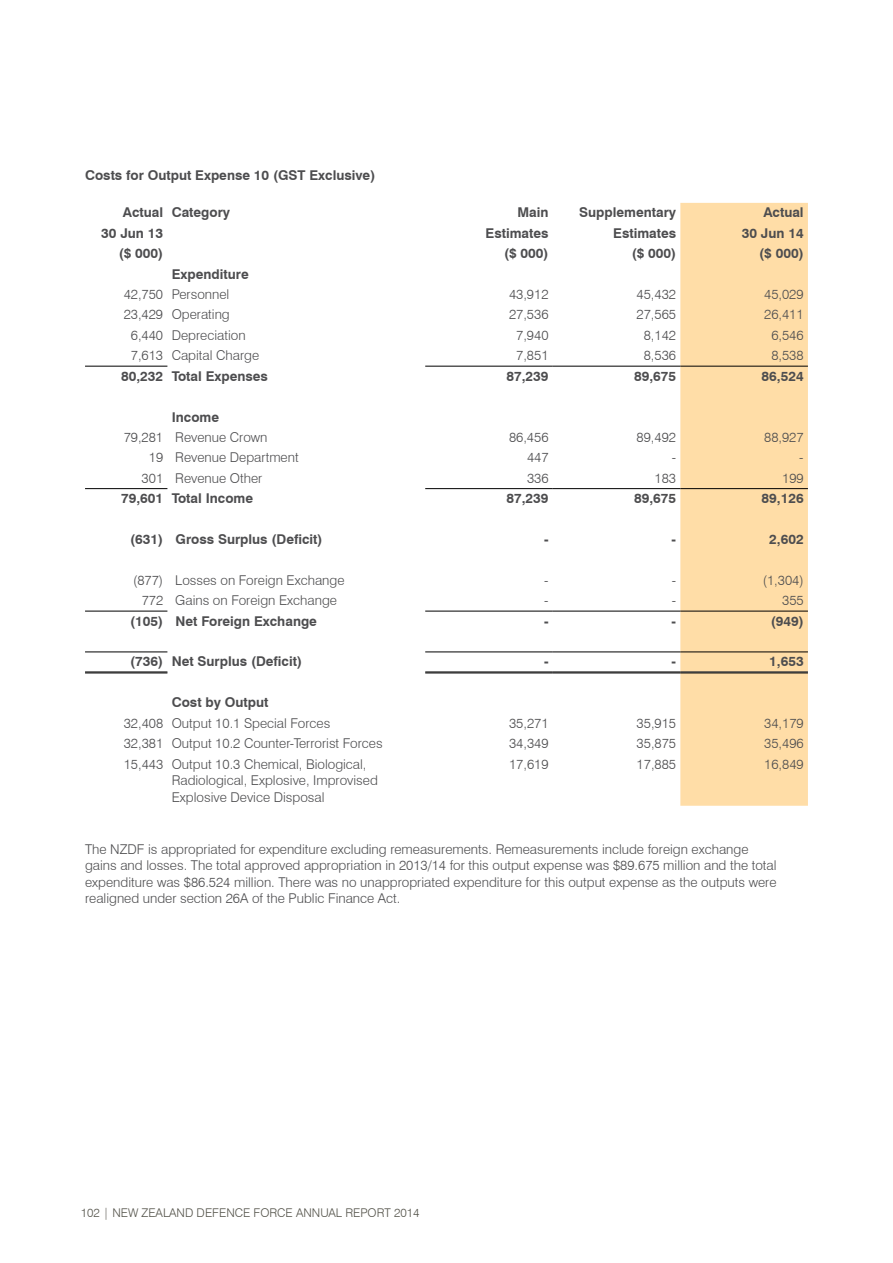
<style>
.page{position:relative;width:893px;height:1263px;background:#fff}
.page>*{position:absolute;margin:0;border:0;box-sizing:border-box;transform-origin:0 0}
.t1{font:300 13.5px/16.5px "Swiss 721 BT";color:#4d4d4f}
.t2{font:700 13.5px "Swiss 721 BT";color:#4d4d4f}
.t3{font:300 12px "Swiss 721 BT";color:#54534a}
</style>
<div class="page">
<div style="left:680px;top:203px;width:128px;height:603px;background:#ffdda7"></div>
<hr style="left:85px;top:366px;width:82px;height:1px;background:#000">
<hr style="left:425px;top:366px;width:128px;height:1px;background:#000">
<hr style="left:553px;top:366px;width:127px;height:1px;background:#000">
<hr style="left:680px;top:366px;width:128px;height:1px;background:#000">
<hr style="left:85px;top:488px;width:82px;height:1px;background:#000">
<hr style="left:425px;top:488px;width:128px;height:1px;background:#000">
<hr style="left:553px;top:488px;width:127px;height:1px;background:#000">
<hr style="left:680px;top:488px;width:128px;height:1px;background:#000">
<hr style="left:85px;top:672px;width:82px;height:1px;background:#000">
<hr style="left:85px;top:673px;width:82px;height:1px;background:#000">
<hr style="left:425px;top:672px;width:128px;height:1px;background:#000">
<hr style="left:425px;top:673px;width:128px;height:1px;background:#000">
<hr style="left:553px;top:672px;width:127px;height:1px;background:#000">
<hr style="left:553px;top:673px;width:127px;height:1px;background:#000">
<hr style="left:680px;top:672px;width:128px;height:1px;background:#000">
<hr style="left:680px;top:673px;width:128px;height:1px;background:#000">
<hr style="left:85px;top:652px;width:82px;height:1px;background:#000">
<hr style="left:425px;top:652px;width:128px;height:1px;background:#000">
<hr style="left:553px;top:652px;width:127px;height:1px;background:#000">
<hr style="left:680px;top:652px;width:128px;height:1px;background:#000">
<hr style="left:85px;top:611px;width:82px;height:1px;background:#000">
<hr style="left:425px;top:611px;width:128px;height:1px;background:#000">
<hr style="left:553px;top:611px;width:127px;height:1px;background:#000">
<hr style="left:680px;top:611px;width:128px;height:1px;background:#000">
<p class="t2" style="left:85px;top:167px;width:292px">Costs for Output Expense 10 (GST Exclusive)</p>
<p class="t2" style="left:123px;top:204px;width:109px">Actual Category</p>
<p class="t2" style="left:517px;top:204px;width:33px">Main</p>
<p class="t2" style="left:579px;top:204px;width:98px">Supplementary</p>
<p class="t2" style="left:763px;top:204px;width:42px">Actual</p>
<p class="t2" style="left:101px;top:225px;width:63px">30 Jun 13</p>
<p class="t2" style="left:486px;top:225px;width:64px">Estimates</p>
<p class="t2" style="left:613px;top:225px;width:64px">Estimates</p>
<p class="t2" style="left:742px;top:225px;width:63px">30 Jun 14</p>
<p class="t2" style="left:119px;top:245px;width:46px">($ 000)</p>
<p class="t2" style="left:504px;top:245px;width:46px">($ 000)</p>
<p class="t2" style="left:632px;top:245px;width:46px">($ 000)</p>
<p class="t2" style="left:759px;top:245px;width:46px">($ 000)</p>
<p class="t2" style="left:172px;top:266px;width:79px">Expenditure</p>
<p class="t1" style="left:124px;top:286px;width:107px">42,750 Personnel</p>
<p class="t1" style="left:509px;top:286px;width:41px">43,912</p>
<p class="t1" style="left:637px;top:286px;width:41px">45,432</p>
<p class="t1" style="left:764px;top:286px;width:41px">45,029</p>
<p class="t1" style="left:124px;top:306px;width:108px">23,429 Operating</p>
<p class="t1" style="left:509px;top:306px;width:41px">27,536</p>
<p class="t1" style="left:637px;top:306px;width:41px">27,565</p>
<p class="t1" style="left:764px;top:306px;width:41px">26,411</p>
<p class="t1" style="left:131px;top:327px;width:116px">6,440 Depreciation</p>
<p class="t1" style="left:516px;top:327px;width:34px">7,940</p>
<p class="t1" style="left:644px;top:327px;width:34px">8,142</p>
<p class="t1" style="left:771px;top:327px;width:34px">6,546</p>
<p class="t1" style="left:131px;top:347px;width:130px">7,613 Capital Charge</p>
<p class="t1" style="left:516px;top:347px;width:34px">7,851</p>
<p class="t1" style="left:644px;top:347px;width:34px">8,536</p>
<p class="t1" style="left:771px;top:347px;width:34px">8,538</p>
<p class="t2" style="left:121px;top:368px;width:148px">80,232 Total Expenses</p>
<p class="t2" style="left:506px;top:368px;width:44px">87,239</p>
<p class="t2" style="left:634px;top:368px;width:44px">89,675</p>
<p class="t2" style="left:762px;top:368px;width:44px">86,524</p>
<p class="t2" style="left:172px;top:408px;width:49px">Income</p>
<p class="t1" style="left:124px;top:429px;width:145px">79,281 Revenue Crown</p>
<p class="t1" style="left:509px;top:429px;width:41px">86,456</p>
<p class="t1" style="left:637px;top:429px;width:41px">89,492</p>
<p class="t1" style="left:764px;top:429px;width:41px">88,927</p>
<p class="t1" style="left:149px;top:449px;width:151px">19 Revenue Department</p>
<p class="t1" style="left:527px;top:449px;width:23px">447</p>
<p class="t1" style="left:672px;top:449px;width:6px">-</p>
<p class="t1" style="left:799px;top:449px;width:6px">-</p>
<p class="t1" style="left:142px;top:470px;width:122px">301 Revenue Other</p>
<p class="t1" style="left:527px;top:470px;width:23px">336</p>
<p class="t1" style="left:655px;top:470px;width:23px">183</p>
<p class="t1" style="left:782px;top:470px;width:23px">199</p>
<p class="t2" style="left:121px;top:490px;width:133px">79,601 Total Income</p>
<p class="t2" style="left:506px;top:490px;width:44px">87,239</p>
<p class="t2" style="left:634px;top:490px;width:44px">89,675</p>
<p class="t2" style="left:762px;top:490px;width:44px">89,126</p>
<p class="t2" style="left:130px;top:531px;width:194px">(631) Gross Surplus (Deficit)</p>
<p class="t2" style="left:544px;top:531px;width:6px">-</p>
<p class="t2" style="left:672px;top:531px;width:6px">-</p>
<p class="t2" style="left:769px;top:531px;width:36px">2,602</p>
<p class="t1" style="left:133px;top:572px;width:213px">(877) Losses on Foreign Exchange</p>
<p class="t1" style="left:544px;top:572px;width:6px">-</p>
<p class="t1" style="left:672px;top:572px;width:6px">-</p>
<p class="t1" style="left:763px;top:572px;width:42px">(1,304)</p>
<p class="t1" style="left:142px;top:592px;width:197px">772 Gains on Foreign Exchange</p>
<p class="t1" style="left:544px;top:592px;width:6px">-</p>
<p class="t1" style="left:672px;top:592px;width:6px">-</p>
<p class="t1" style="left:782px;top:592px;width:23px">355</p>
<p class="t2" style="left:130px;top:613px;width:188px">(105) Net Foreign Exchange</p>
<p class="t2" style="left:544px;top:613px;width:6px">-</p>
<p class="t2" style="left:672px;top:613px;width:6px">-</p>
<p class="t2" style="left:771px;top:613px;width:34px">(949)</p>
<p class="t2" style="left:130px;top:653px;width:173px">(736) Net Surplus (Deficit)</p>
<p class="t2" style="left:544px;top:653px;width:6px">-</p>
<p class="t2" style="left:672px;top:653px;width:6px">-</p>
<p class="t2" style="left:769px;top:653px;width:36px">1,653</p>
<p class="t2" style="left:172px;top:694px;width:98px">Cost by Output</p>
<p class="t1" style="left:124px;top:714px;width:208px">32,408 Output 10.1 Special Forces</p>
<p class="t1" style="left:509px;top:714px;width:41px">35,271</p>
<p class="t1" style="left:637px;top:714px;width:41px">35,915</p>
<p class="t1" style="left:764px;top:714px;width:41px">34,179</p>
<p class="t1" style="left:124px;top:735px;width:260px">32,381 Output 10.2 Counter-Terrorist Forces</p>
<p class="t1" style="left:509px;top:735px;width:41px">34,349</p>
<p class="t1" style="left:637px;top:735px;width:41px">35,875</p>
<p class="t1" style="left:764px;top:735px;width:41px">35,496</p>
<p class="t1" style="left:172px;top:755px;width:208px;text-indent:-48px">15,443 Output 10.3 Chemical, Biological,<br>Radiological, Explosive, Improvised<br>Explosive Device Disposal</p>
<p class="t1" style="left:509px;top:755px;width:41px">17,619</p>
<p class="t1" style="left:637px;top:755px;width:41px">17,885</p>
<p class="t1" style="left:764px;top:755px;width:41px">16,849</p>
<p class="t1" style="left:85px;top:840px;width:693px">The NZDF is appropriated for expenditure excluding remeasurements. Remeasurements include foreign exchange gains and losses. The total approved appropriation in 2013/14 for this output expense was $89.675 million and the total expenditure was $86.524 million. There was no unappropriated expenditure for this output expense as the outputs were realigned under section 26A of the Public Finance Act.</p>
<p class="t3" style="left:81px;top:1205px;width:340px">102 | NEW ZEALAND DEFENCE FORCE ANNUAL REPORT 2014</p>
</div>
